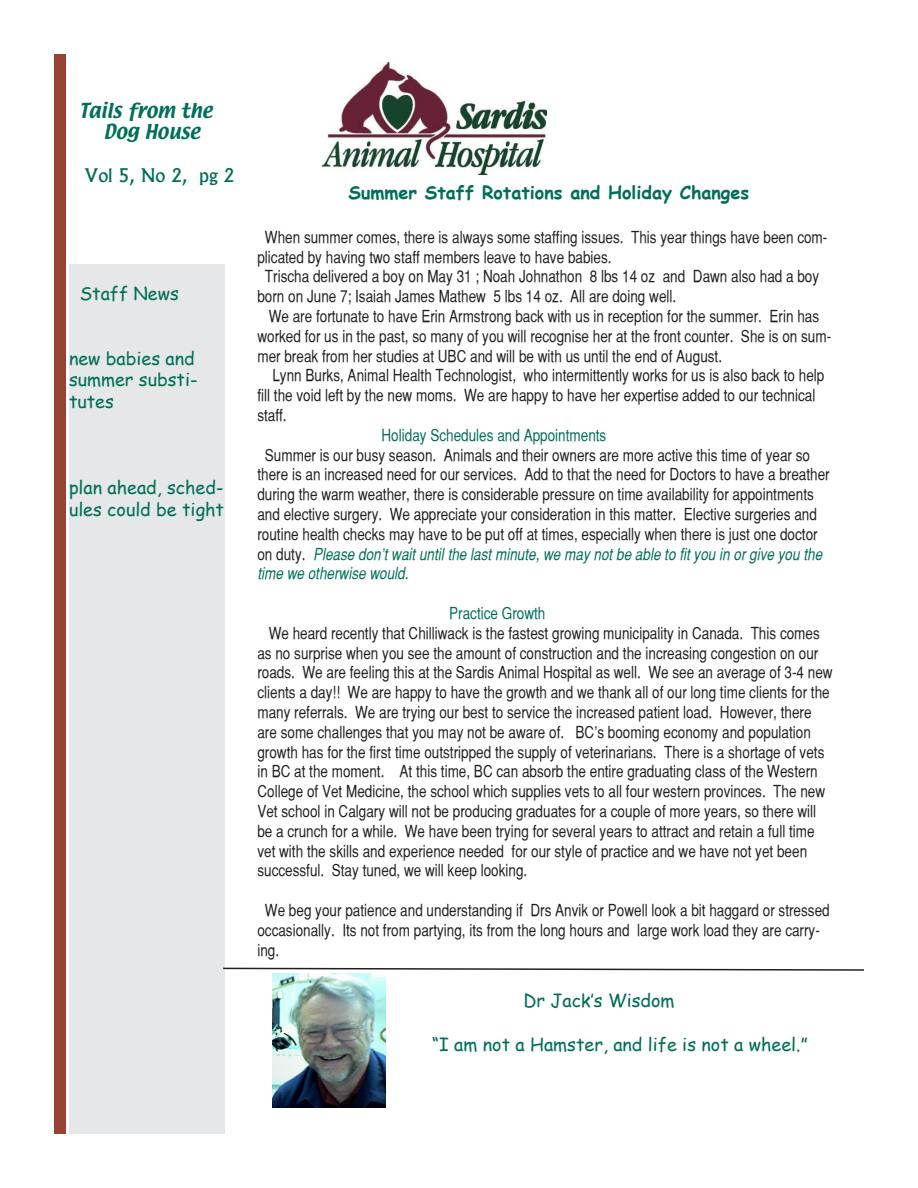
<style>
.page{position:relative;width:918px;height:1188px;background:#fff}
.page>*{position:absolute;margin:0;border:0;box-sizing:border-box;transform-origin:0 0}
.t1{font:18px/21.6px "Comic Sans MS";color:#016f58}
.t2{font:700 18px "Comic Sans MS";color:#016f58}
.t3{font:18px "Textile";color:#016f58}
.t4{font:500 18px "Albertus";color:#016f58}
.t5{font:16.5px/19.8px "Bastion Plain";color:#231f20}
.t6{font:16.5px "Bastion Plain";color:#016f58}
.s1{font-family:"Bastion";font-style:italic;color:#016f58}
</style>
<div class="page">
<div style="left:54px;top:54px;width:12px;height:1080px;background:#964333"></div>
<img style="left:322px;top:63px;width:225px;height:112px">
<div style="left:69px;top:264px;width:156px;height:870px;background:#e6e7e9"></div>
<img style="left:272px;top:973px;width:114px;height:134px">
<svg style="left:223px;top:967px;width:641px;height:4px"></svg>
<p class="t3" style="left:79px;top:98px;width:135px">Tails from the</p>
<p class="t3" style="left:103px;top:119px;width:98px">Dog House</p>
<p class="t4" style="left:84px;top:165px;width:152px">Vol 5, No 2, pg 2</p>
<p class="t1" style="left:80px;top:282px;width:101px">Staff News</p>
<p class="t1" style="left:69px;top:347px;width:130px">new babies and summer substi&shy;tutes</p>
<p class="t1" style="left:69px;top:476px;width:157px">plan ahead, sched&shy;ules could be tight</p>
<p class="t2" style="left:349px;top:179px;width:402px">Summer Staff Rotations and Holiday Changes</p>
<p class="t5" style="left:257px;top:227px;width:571px;text-indent:8px">When summer comes, there is always some staffing issues. This year things have been com&shy;plicated by having two staff members leave to have babies.</p>
<p class="t5" style="left:257px;top:267px;width:563px;text-indent:8px">Trischa delivered a boy on May 31 ; Noah Johnathon 8 lbs 14 oz and Dawn also had a boy born on June 7; Isaiah James Mathew 5 lbs 14 oz. All are doing well.</p>
<p class="t5" style="left:257px;top:306px;width:575px;text-indent:11px">We are fortunate to have Erin Armstrong back with us in reception for the summer. Erin has worked for us in the past, so many of you will recognise her at the front counter. She is on sum&shy;mer break from her studies at UBC and will be with us until the end of August.</p>
<p class="t5" style="left:257px;top:366px;width:569px;text-indent:15px">Lynn Burks, Animal Health Technologist, who intermittently works for us is also back to help fill the void left by the new moms. We are happy to have her expertise added to our technical staff.</p>
<p class="t6" style="left:382px;top:426px;width:226px">Holiday Schedules and Appointments</p>
<p class="t5" style="left:257px;top:445px;width:574px;text-indent:8px">Summer is our busy season. Animals and their owners are more active this time of year so there is an increased need for our services. Add to that the need for Doctors to have a breather during the warm weather, there is considerable pressure on time availability for appointments and elective surgery. We appreciate your consideration in this matter. Elective surgeries and routine health checks may have to be put off at times, especially when there is just one doctor on duty. <span class="s1">Please don’t wait until the last minute, we may not be able to fit you in or give you the time we otherwise would.</span></p>
<p class="t6" style="left:449px;top:604px;width:98px">Practice Growth</p>
<p class="t5" style="left:257px;top:623px;width:577px;text-indent:11px">We heard recently that Chilliwack is the fastest growing municipality in Canada. This comes as no surprise when you see the amount of construction and the increasing congestion on our roads. We are feeling this at the Sardis Animal Hospital as well. We see an average of 3-4 new clients a day!! We are happy to have the growth and we thank all of our long time clients for the many referrals. We are trying our best to service the increased patient load. However, there are some challenges that you may not be aware of. BC’s booming economy and population growth has for the first time outstripped the supply of veterinarians. There is a shortage of vets in BC at the moment. At this time, BC can absorb the entire graduating class of the Western College of Vet Medicine, the school which supplies vets to all four western provinces. The new Vet school in Calgary will not be producing graduates for a couple of more years, so there will be a crunch for a while. We have been trying for several years to attract and retain a full time vet with the skills and experience needed for our style of practice and we have not yet been successful. Stay tuned, we will keep looking.</p>
<p class="t5" style="left:257px;top:900px;width:574px;text-indent:8px">We beg your patience and understanding if Drs Anvik or Powell look a bit haggard or stressed occasionally. Its not from partying, its from the long hours and large work load they are carry&shy;ing.</p>
<p class="t1" style="left:523px;top:989px;width:153px">Dr Jack’s Wisdom</p>
<p class="t1" style="left:432px;top:1033px;width:377px">“I am not a Hamster, and life is not a wheel.”</p>
</div>
